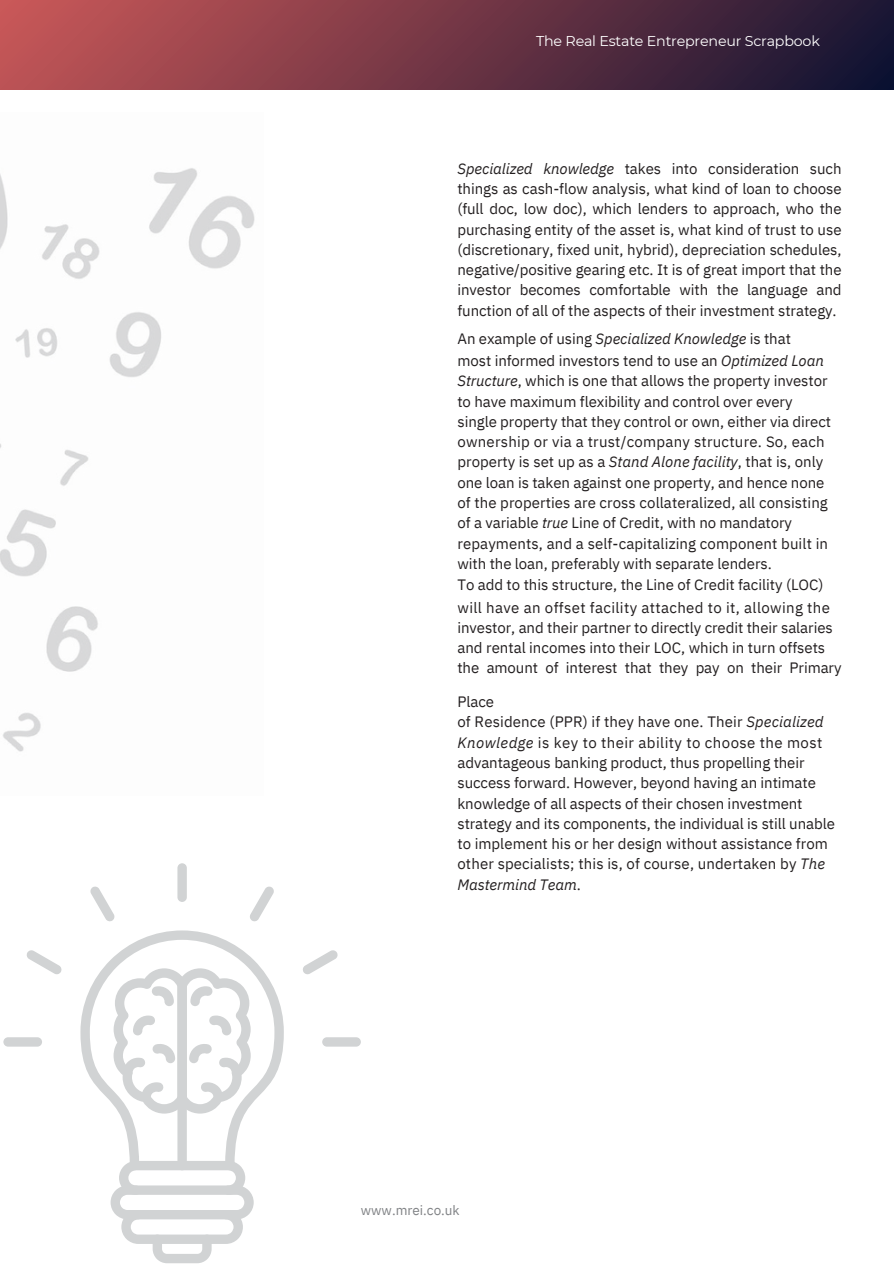
<style>
.page{position:relative;width:894px;height:1264px;background:#fff}
.page>*{position:absolute;margin:0;border:0;box-sizing:border-box;transform-origin:0 0}
.t1{font:15px/20.2px "IBM Plex Sans";letter-spacing:-.005em;color:#231f20}
.t2{font:14.25px "Montserrat";letter-spacing:-.015em;color:#fff}
.t3{font:13.5px "IBM Plex Sans";color:#808285}
.s1{font-style:italic}
</style>
<div class="page">
<img style="left:0;top:168px;width:255px;height:584px">
<div style="left:0;top:0;width:893px;height:89px;background:linear-gradient(to right,#c85757,#171533)"></div>
<svg style="left:80px;top:930px;width:204px;height:230px"></svg>
<svg style="left:110px;top:1160px;width:144px;height:103px"></svg>
<div style="left:177px;top:1093px;width:10px;height:77px;background:#d1d3d4;border-radius:5px"></div>
<div style="left:177px;top:863px;width:10px;height:38px;background:#d1d3d4;border-radius:5px"></div>
<svg style="left:250px;top:886px;width:24px;height:36px"></svg>
<svg style="left:303px;top:950px;width:35px;height:24px"></svg>
<div style="left:322px;top:1037px;width:38px;height:9px;background:#d1d3d4;border-radius:5px"></div>
<div style="left:3px;top:1037px;width:39px;height:9px;background:#d1d3d4;border-radius:5px"></div>
<svg style="left:27px;top:950px;width:35px;height:24px"></svg>
<svg style="left:90px;top:886px;width:25px;height:36px"></svg>
<svg style="left:113px;top:968px;width:138px;height:145px"></svg>
<h1 class="t2" style="left:536px;top:33px;width:285px">The Real Estate Entrepreneur Scrapbook</h1>
<p class="t1" style="left:457px;top:158px;width:385px;text-align:justify"><span class="s1">Specialized knowledge</span> takes into consideration such things as cash-flow analysis, what kind of loan to choose (full doc, low doc), which lenders to approach, who the purchasing entity of the asset is, what kind of trust to use (discretionary, fixed unit, hybrid), depreciation schedules, negative/positive gearing etc. It is of great import that the investor becomes comfortable with the language and function of all of the aspects of their investment strategy.</p>
<p class="t1" style="left:457px;top:327px;width:368px;line-height:22.5px">An example of using <span class="s1">Specialized Knowledge</span> is that most informed investors tend to use an <span class="s1">Optimized Loan</span></p>
<p class="t1" style="left:457px;top:370px;width:375px"><span class="s1">Structure</span>, which is one that allows the property investor to have maximum flexibility and control over every single property that they control or own, either via direct ownership or via a trust/company structure. So, each property is set up as a <span class="s1">Stand Alone facility</span>, that is, only one loan is taken against one property, and hence none of the properties are cross collateralized, all consisting of a variable <span class="s1">true</span> Line of Credit, with no mandatory repayments, and a self-capitalizing component built in with the loan, preferably with separate lenders.<br>To add to this structure, the Line of Credit facility (LOC) will have an offset facility attached to it, allowing the</p>
<p class="t1" style="left:457px;top:617px;width:385px">investor, and their partner to directly credit their salaries and rental incomes into their LOC, which in turn offsets the amount of interest that they pay on their Primary</p>
<p class="t1" style="left:457px;top:691px;width:367px">Place<br>of Residence (PPR) if they have one. Their <span class="s1">Specialized Knowledge</span> is key to their ability to choose the most advantageous banking product, thus propelling their success forward. However, beyond having an intimate</p>
<p class="t1" style="left:457px;top:792px;width:379px">knowledge of all aspects of their chosen investment strategy and its components, the individual is still unable to implement his or her design without assistance from other specialists; this is, of course, undertaken by <span class="s1">The Mastermind Team</span>.</p>
<h1 class="t3" style="left:361px;top:1200px;width:100px">www.mrei.co.uk</h1>
</div>
